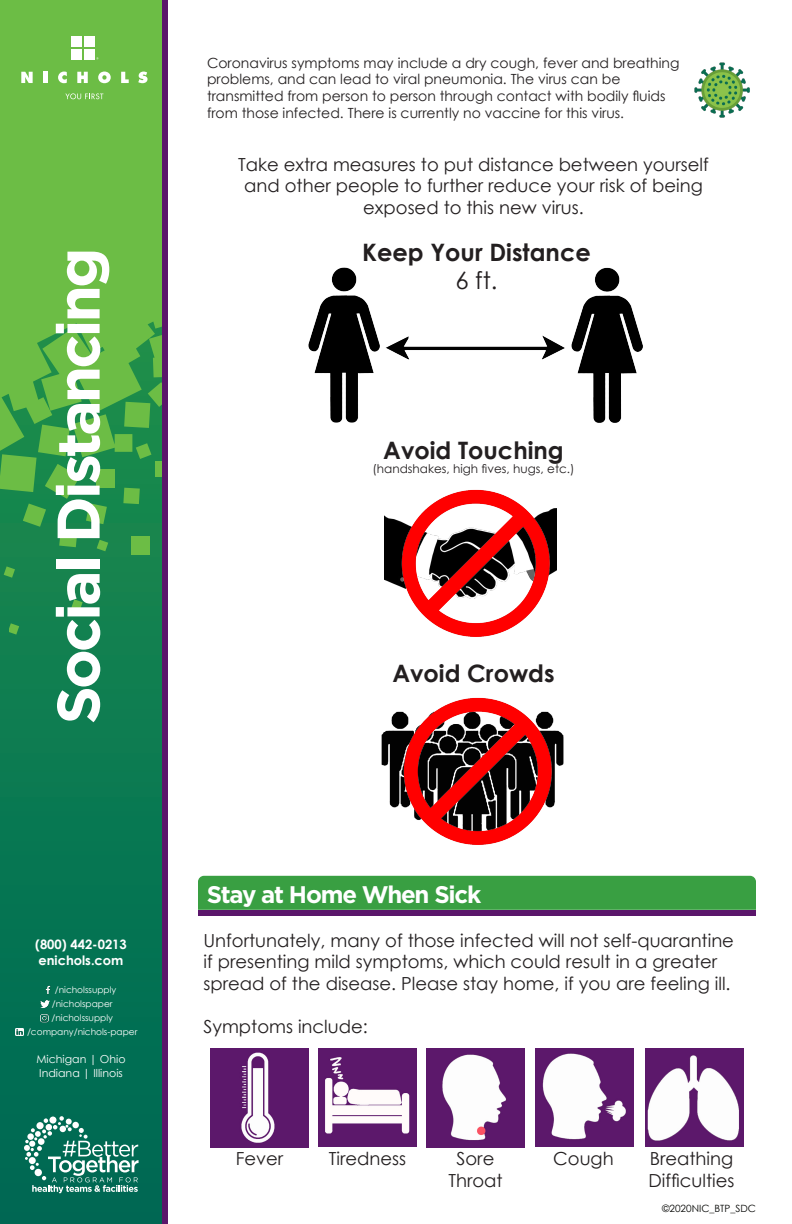
<style>
.page{position:relative;width:792px;height:1224px;background:#fff}
.page>*{position:absolute;margin:0;border:0;box-sizing:border-box;transform-origin:0 0}
.t1{font:700 60px "Gotham";letter-spacing:-.05em;color:#fff}
.t2{font:700 24px "Century Gothic";color:#231f20}
.subhead_2{font:700 24px "Gotham";letter-spacing:-.05em;color:#fff}
.t3{font:24px "Century Gothic";color:#231f20}
.t4{font:18px/21.6px "Century Gothic";color:#231f20;text-align:center}
.t5{font:14px/16.8px "Century Gothic";color:#231f20}
.t6{font:700 13px/16px "Century Gothic";color:#fff}
.t7{font:12px "Century Gothic";color:#231f20}
.t8{font:11px/14px "Century Gothic";color:#fff}
.t9{font:10px "Century Gothic";color:#040503}
.t10{font:9px "Century Gothic";color:#fff}
</style>
<div class="page">
<svg style="left:0;top:551px;width:162px;height:673px;background:#087651"></svg>
<div style="left:0;top:0;width:162px;height:333px;background:#6cbd45"></div>
<div style="left:132px;top:536px;width:18px;height:19px;background:#6cbd45"></div>
<svg style="left:4px;top:566px;width:11px;height:12px"></svg>
<svg style="left:9px;top:623px;width:10px;height:12px"></svg>
<svg style="left:71px;top:599px;width:12px;height:12px"></svg>
<svg style="left:0;top:333px;width:162px;height:218px;background:#41a248"></svg>
<svg style="left:46px;top:985px;width:5px;height:9px"></svg>
<svg style="left:21px;top:72px;width:12px;height:11px"></svg>
<div style="left:43px;top:72px;width:5px;height:11px;background:#fff"></div>
<svg style="left:58px;top:72px;width:9px;height:11px"></svg>
<svg style="left:77px;top:72px;width:11px;height:11px"></svg>
<svg style="left:98px;top:72px;width:13px;height:11px"></svg>
<svg style="left:121px;top:72px;width:8px;height:11px"></svg>
<svg style="left:138px;top:72px;width:10px;height:11px"></svg>
<svg style="left:65px;top:93px;width:38px;height:6px"></svg>
<div style="left:71px;top:36px;width:11px;height:10px;background:#fff"></div>
<div style="left:84px;top:36px;width:11px;height:10px;background:#fff"></div>
<div style="left:71px;top:49px;width:11px;height:10px;background:#fff"></div>
<div style="left:84px;top:49px;width:11px;height:10px;background:#fff"></div>
<div style="left:162px;top:0;width:6px;height:1224px;background:#5b166b"></div>
<svg style="left:40px;top:1000px;width:10px;height:8px"></svg>
<svg style="left:39px;top:1014px;width:11px;height:8px"></svg>
<svg style="left:16px;top:1028px;width:8px;height:8px"></svg>
<svg style="left:24px;top:1116px;width:115px;height:77px;background:#3c8d7b"></svg>
<div style="left:198px;top:876px;width:558px;height:34px;background:#399f42"></div>
<div style="left:198px;top:910px;width:558px;height:6px;background:#5b166b"></div>
<img style="left:308px;top:267px;width:335px;height:156px">
<img style="left:384px;top:489px;width:173px;height:148px">
<img style="left:382px;top:697px;width:180px;height:148px">
<img style="left:694px;top:62px;width:56px;height:56px">
<img style="left:210px;top:1048px;width:99px;height:99px">
<img style="left:319px;top:1048px;width:98px;height:99px">
<img style="left:426px;top:1048px;width:99px;height:99px">
<img style="left:535px;top:1048px;width:99px;height:99px">
<img style="left:645px;top:1048px;width:99px;height:99px">
<p class="t1" style="left:39px;top:724px;width:478px;rotate:-90deg">Social Distancing</p>
<p class="t6" style="left:35px;top:936px;width:93px">(800) 442-0213 enichols.com</p>
<p class="t10" style="left:55px;top:984px;width:63px">/nicholssupply</p>
<p class="t10" style="left:52px;top:998px;width:62px">/nicholspaper</p>
<p class="t10" style="left:51px;top:1012px;width:63px">/nicholssupply</p>
<p class="t10" style="left:27px;top:1026px;width:112px">/company/nichols-paper</p>
<p class="t8" style="left:36px;top:1052px;width:91px">Michigan | Ohio<br>Indiana | Illinois</p>
<p class="t5" style="left:207px;top:54px;width:474px">Coronavirus symptoms may include a dry cough, fever and breathing problems, and can lead to viral pneumonia. The virus can be</p>
<p class="t5" style="left:207px;top:87px;width:460px">transmitted from person to person through contact with bodily fluids</p>
<p class="t5" style="left:207px;top:104px;width:419px">from those infected. There is currently no vaccine for this virus.</p>
<p class="t4" style="left:238px;top:153px;width:472px">Take extra measures to put distance between yourself and other people to further reduce your risk of being exposed to this new virus.</p>
<p class="t2" style="left:362px;top:234px;width:230px">Keep Your Distance</p>
<p class="t3" style="left:455px;top:264px;width:44px">6 ft.</p>
<p class="t2" style="left:383px;top:432px;width:182px">Avoid Touching</p>
<p class="t7" style="left:372px;top:461px;width:204px">(handshakes, high fives, hugs, etc.)</p>
<p class="t2" style="left:392px;top:655px;width:164px">Avoid Crowds</p>
<p class="subhead_2" style="left:207px;top:878px;width:276px">Stay at Home When Sick</p>
<p class="t4" style="left:204px;top:929px;width:532px;text-align:left">Unfortunately, many of those infected will not self-quarantine if presenting mild symptoms, which could result in a greater spread of the disease. Please stay home, if you are feeling ill.</p>
<p class="t4" style="left:204px;top:1015px;width:166px">Symptoms include:</p>
<p class="t4" style="left:236px;top:1147px;width:49px">Fever</p>
<p class="t4" style="left:329px;top:1147px;width:79px">Tiredness</p>
<p class="t4" style="left:457px;top:1147px;width:39px">Sore</p>
<p class="t4" style="left:448px;top:1169px;width:56px">Throat</p>
<p class="t4" style="left:553px;top:1147px;width:62px">Cough</p>
<p class="t4" style="left:650px;top:1147px;width:85px">Breathing</p>
<p class="t4" style="left:649px;top:1169px;width:87px">Difficulties</p>
<p class="t9" style="left:662px;top:1201px;width:95px">©2020NIC_BTP_SDC</p>
</div>
